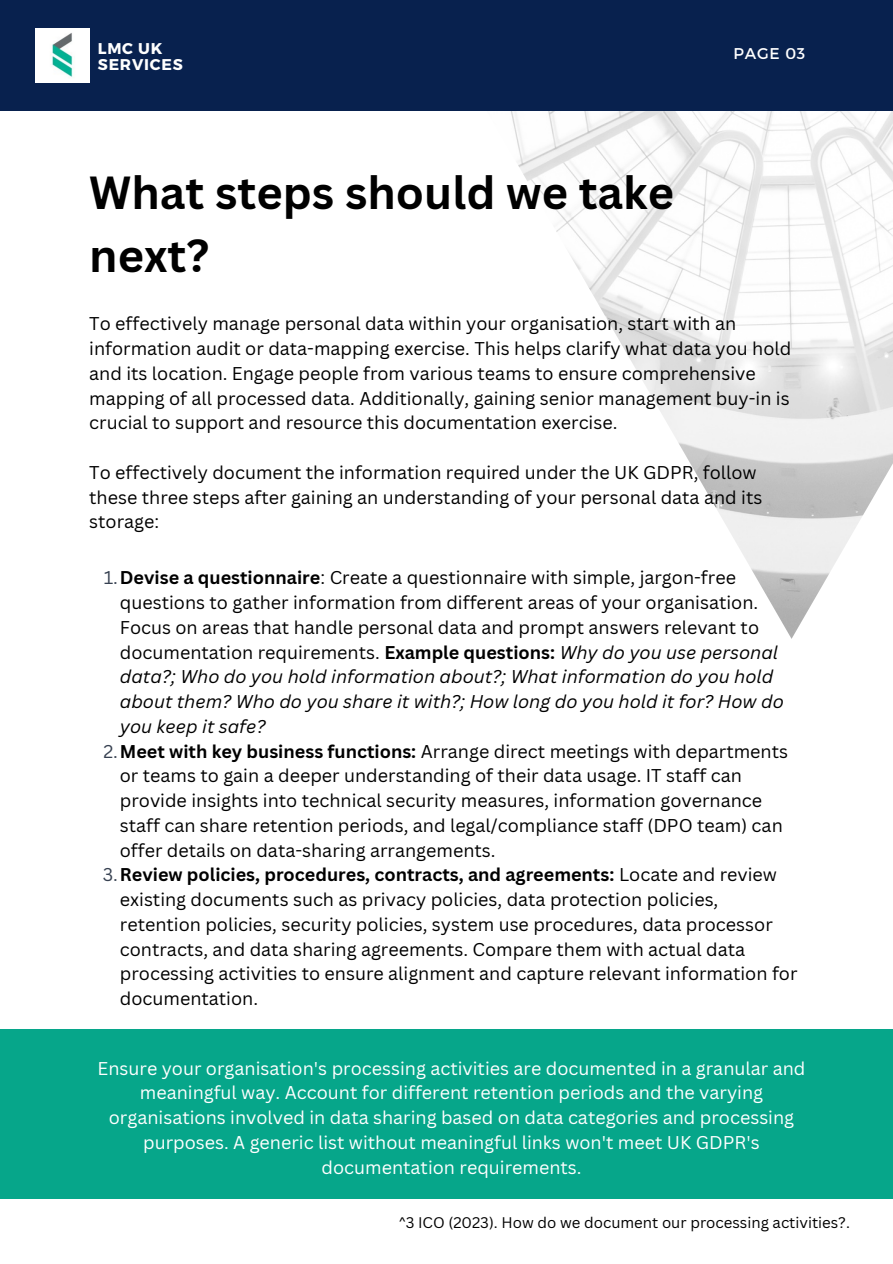
<style>
.page{position:relative;width:893px;height:1264px;background:#fff}
.page>*{position:absolute;margin:0;border:0;box-sizing:border-box;transform-origin:0 0}
.t1{font:700 45.15px/63px "Canva Sans";color:#000}
.t2{font:18px/24.8px "Canva Sans";color:#000}
.t3{font:18px/24.8px "Canva Sans";color:#fff;text-align:center}
.t4{font:700 15.6px/15.8px "Montserrat";letter-spacing:.05em;color:#fff}
.t5{font:15.6px "Montserrat";letter-spacing:.05em;color:#fff}
.t6{font:15px "Canva Sans";color:#000}
.s1{color:#374151}
.s2{font-weight:700}
.s3{font-style:italic}
</style>
<div class="page">
<img style="left:423px;top:110px;width:469px;height:529px">
<div style="left:0;top:0;width:892px;height:110px;background:#08214e"></div>
<div style="left:0;top:1029px;width:892px;height:169px;background:#06a68a"></div>
<img style="left:35px;top:28px;width:54px;height:54px">
<p class="t4" style="left:98px;top:40px;width:86px">LMC UK<br>SERVICES</p>
<p class="t1" style="left:89px;top:160px;width:586px">What steps should we take next?</p>
<p class="t5" style="left:749px;top:41px;width:71px">PAGE 01</p>
<p class="t5" style="left:733px;top:43px;width:73px">PAGE 03</p>
<p class="t2" style="left:89px;top:311px;width:703px">To effectively manage personal data within your organisation, start with an information audit or data-mapping exercise. This helps clarify what data you hold and its location. Engage people from various teams to ensure comprehensive mapping of all processed data. Additionally, gaining senior management buy-in is crucial to support and resource this documentation exercise.</p>
<p class="t2" style="left:89px;top:459px;width:674px">To effectively document the information required under the UK GDPR, follow these three steps after gaining an understanding of your personal data and its storage:</p>
<p class="t2" style="left:120px;top:565px;width:665px;text-indent:-16px"><span class="s1">1.</span><span class="s2">Devise a questionnaire</span>: Create a questionnaire with simple, jargon-free questions to gather information from different areas of your organisation.<br>Focus on areas that handle personal data and prompt answers relevant to documentation requirements. <span class="s2">Example questions:</span> <span class="s3">Why do you use personal data?; Who do you hold information about?; What information do you hold about them? Who do you share it with?; How long do you hold it for? How do you keep it safe?</span></p>
<p class="t2" style="left:120px;top:738px;width:669px;text-indent:-16px"><span class="s1">2.</span><span class="s2">Meet with key business functions:</span> Arrange direct meetings with departments or teams to gain a deeper understanding of their data usage. IT staff can provide insights into technical security measures, information governance staff can share retention periods, and legal/compliance staff (DPO team) can offer details on data-sharing arrangements.</p>
<p class="t2" style="left:120px;top:862px;width:679px;text-indent:-17px"><span class="s1">3.</span><span class="s2">Review policies, procedures, contracts, and agreements:</span> Locate and review existing documents such as privacy policies, data protection policies, retention policies, security policies, system use procedures, data processor contracts, and data sharing agreements. Compare them with actual data processing activities to ensure alignment and capture relevant information for documentation.</p>
<p class="t3" style="left:98px;top:1055px;width:709px">Ensure your organisation's processing activities are documented in a granular and meaningful way. Account for different retention periods and the varying organisations involved in data sharing based on data categories and processing purposes. A generic list without meaningful links won't meet UK GDPR's documentation requirements.</p>
<p class="t6" style="left:399px;top:1211px;width:452px">^3 ICO (2023). How do we document our processing activities?.</p>
</div>
